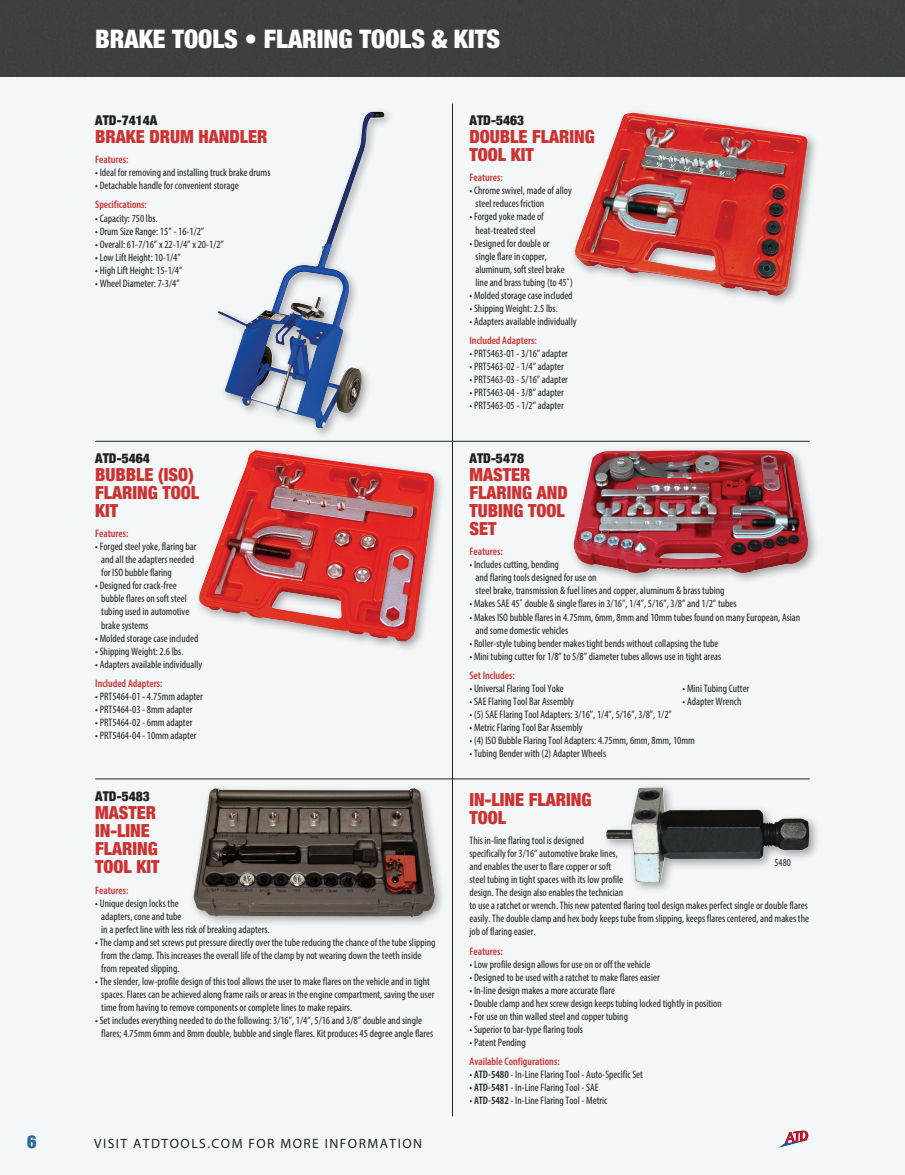
<style>
.page{position:relative;width:905px;height:1175px;background:#fff}
.page>*{position:absolute;margin:0;border:0;box-sizing:border-box;transform-origin:0 0}
.t1{font:900 condensed 25.5px "Helvetica Neue";color:#fff}
.t2{font:900 condensed 18px/18px "Helvetica Neue";color:#cd3232}
.t3{font:900 condensed 18px "Helvetica Neue";color:#2c679b}
.t4{font:900 condensed 13.5px "Helvetica Neue";color:#231f20}
.t5{font:13.5px "Myriad Pro";letter-spacing:.11em;color:#231f20}
.t6{font:condensed 10.8px/13px "Myriad Pro";color:#231f20}
.t7{font:600 condensed 10.8px "Myriad Pro";color:#cd3232}
.t8{font:condensed 10.5px "Myriad Pro";color:#231f20}
.s1{font-weight:600}
</style>
<div class="page">
<div style="left:0;top:0;width:904px;height:1174px;background:#f4f7f8"></div>
<svg style="left:792px;top:1130px;width:11px;height:11px"></svg>
<div style="left:0;top:0;width:904px;height:76px;background:#3f3f3f"></div>
<hr style="left:452px;top:104px;width:1px;height:1012px;background:#231f20">
<hr style="left:95px;top:441px;width:714px;height:1px;background:#231f20">
<hr style="left:95px;top:778px;width:714px;height:1px;background:#231f20">
<div style="left:569px;top:445px;width:250px;height:139px;background:#231f20;opacity:.4"></div>
<img style="left:573px;top:450px;width:235px;height:124px">
<div style="left:601px;top:782px;width:219px;height:111px;background:#231f20;opacity:.4"></div>
<img style="left:606px;top:787px;width:53px;height:95px">
<div style="left:570px;top:108px;width:248px;height:199px;background:#231f20;opacity:.4"></div>
<img style="left:573px;top:113px;width:235px;height:184px">
<div style="left:194px;top:445px;width:251px;height:207px;background:#231f20;opacity:.4"></div>
<img style="left:199px;top:450px;width:155px;height:183px">
<div style="left:189px;top:784px;width:257px;height:143px;background:#231f20;opacity:.4"></div>
<img style="left:194px;top:788px;width:221px;height:128px">
<img style="left:218px;top:112px;width:153px;height:316px">
<h2 class="t3" style="left:27px;top:1126px;width:11px">6</h2>
<h1 class="t1" style="left:95px;top:18px;width:406px">BRAKE TOOLS • FLARING TOOLS &amp; KITS</h1>
<p class="t4" style="left:95px;top:109px;width:64px">ATD-7414A</p>
<h2 class="t2" style="left:95px;top:127px;width:174px">BRAKE DRUM HANDLER</h2>
<p class="t7" style="left:95px;top:153px;width:35px">Features:</p>
<p class="t6" style="left:95px;top:166px;width:177px">• Ideal for removing and installing truck brake drums</p>
<p class="t6" style="left:95px;top:179px;width:145px">• Detachable handle for convenient storage</p>
<p class="t7" style="left:95px;top:198px;width:53px">Specifications:</p>
<p class="t6" style="left:95px;top:211px;width:64px">• Capacity: 750 lbs.</p>
<p class="t6" style="left:95px;top:224px;width:111px">• Drum Size Range: 15” - 16-1/2”</p>
<p class="t6" style="left:95px;top:237px;width:130px">• Overall: 61-7/16” x 22-1/4” x 20-1/2”</p>
<p class="t6" style="left:95px;top:250px;width:87px">• Low Lift Height: 10-1/4”</p>
<p class="t6" style="left:95px;top:263px;width:89px">• High Lift Height: 15-1/4”</p>
<p class="t6" style="left:95px;top:276px;width:86px">• Wheel Diameter: 7-3/4”</p>
<p class="t4" style="left:95px;top:447px;width:56px">ATD-5464</p>
<h2 class="t2" style="left:95px;top:464px;width:106px">BUBBLE (ISO)<br>FLARING TOOL<br>KIT</h2>
<p class="t7" style="left:95px;top:527px;width:35px">Features:</p>
<p class="t6" style="left:101px;top:540px;width:97px;text-indent:-6px">• Forged steel yoke, flaring bar and all the adapters needed for ISO bubble flaring</p>
<p class="t6" style="left:101px;top:579px;width:90px;text-indent:-6px">• Designed for crack-free bubble flares on soft steel tubing used in automotive brake systems</p>
<p class="t6" style="left:95px;top:631px;width:105px">• Molded storage case included</p>
<p class="t6" style="left:95px;top:644px;width:90px">• Shipping Weight: 2.6 lbs.</p>
<p class="t6" style="left:95px;top:657px;width:108px">• Adapters available individually</p>
<p class="t7" style="left:95px;top:676px;width:69px">Included Adapters:</p>
<p class="t6" style="left:95px;top:689px;width:109px">• PRT5464-01 - 4.75mm adapter</p>
<p class="t6" style="left:95px;top:702px;width:99px">• PRT5464-03 - 8mm adapter</p>
<p class="t6" style="left:95px;top:715px;width:99px">• PRT5464-02 - 6mm adapter</p>
<p class="t6" style="left:95px;top:728px;width:103px">• PRT5464-04 - 10mm adapter</p>
<p class="t4" style="left:95px;top:785px;width:56px">ATD-5483</p>
<h2 class="t2" style="left:95px;top:803px;width:66px">MASTER<br>IN-LINE<br>FLARING<br>TOOL KIT</h2>
<p class="t7" style="left:95px;top:883px;width:35px">Features:</p>
<p class="t6" style="left:101px;top:896px;width:170px;text-indent:-6px">• Unique design locks the<br>adapters, cone and tube<br>in a perfect line with less risk of breaking adapters.</p>
<p class="t6" style="left:101px;top:935px;width:336px;text-indent:-6px">• The clamp and set screws put pressure directly over the tube reducing the chance of the tube slipping from the clamp. This increases the overall life of the clamp by not wearing down the teeth inside from repeated slipping.</p>
<p class="t6" style="left:101px;top:974px;width:334px;text-indent:-6px">• The slender, low-profile design of this tool allows the user to make flares on the vehicle and in tight spaces. Flares can be achieved along frame rails or areas in the engine compartment, saving the user time from having to remove components or complete lines to make repairs.</p>
<p class="t6" style="left:101px;top:1014px;width:333px;text-indent:-6px">• Set includes everything needed to do the following: 3/16”, 1/4”, 5/16 and 3/8” double and single flares; 4.75mm 6mm and 8mm double, bubble and single flares. Kit produces 45 degree angle flares</p>
<p class="t5" style="left:94px;top:1135px;width:329px">VISIT ATDTOOLS.COM FOR MORE INFORMATION</p>
<p class="t4" style="left:469px;top:109px;width:56px">ATD-5463</p>
<h2 class="t2" style="left:469px;top:127px;width:127px">DOUBLE FLARING<br>TOOL KIT</h2>
<p class="t7" style="left:469px;top:171px;width:35px">Features:</p>
<p class="t6" style="left:475px;top:184px;width:98px;text-indent:-6px">• Chrome swivel, made of alloy steel reduces friction</p>
<p class="t6" style="left:469px;top:210px;width:76px;text-align:center">• Forged yoke made of heat-treated steel</p>
<p class="t6" style="left:475px;top:236px;width:99px;text-indent:-6px">• Designed for double or<br>single flare in copper, aluminum, soft steel brake line and brass tubing (to 45˚)</p>
<p class="t6" style="left:469px;top:288px;width:105px">• Molded storage case included</p>
<p class="t6" style="left:469px;top:301px;width:90px">• Shipping Weight: 2.5 lbs.</p>
<p class="t6" style="left:469px;top:315px;width:108px">• Adapters available individually</p>
<p class="t7" style="left:469px;top:334px;width:69px">Included Adapters:</p>
<p class="t6" style="left:469px;top:347px;width:100px">• PRT5463-01 - 3/16” adapter</p>
<p class="t6" style="left:469px;top:360px;width:96px">• PRT5463-02 - 1/4” adapter</p>
<p class="t6" style="left:469px;top:373px;width:100px">• PRT5463-03 - 5/16” adapter</p>
<p class="t6" style="left:469px;top:386px;width:96px">• PRT5463-04 - 3/8” adapter</p>
<p class="t6" style="left:469px;top:399px;width:96px">• PRT5463-05 - 1/2” adapter</p>
<p class="t4" style="left:469px;top:447px;width:56px">ATD-5478</p>
<h2 class="t2" style="left:469px;top:464px;width:100px">MASTER<br>FLARING AND<br>TUBING TOOL<br>SET</h2>
<p class="t7" style="left:469px;top:545px;width:35px">Features:</p>
<p class="t6" style="left:475px;top:558px;width:250px;text-indent:-6px">• Includes cutting, bending<br>and flaring tools designed for use on<br>steel brake, transmission &amp; fuel lines and copper, aluminum &amp; brass tubing</p>
<p class="t6" style="left:469px;top:597px;width:268px">• Makes SAE 45˚ double &amp; single flares in 3/16”, 1/4”, 5/16”, 3/8” and 1/2” tubes</p>
<p class="t6" style="left:475px;top:610px;width:326px;text-indent:-6px">• Makes ISO bubble flares in 4.75mm, 6mm, 8mm and 10mm tubes found on many European, Asian and some domestic vehicles</p>
<p class="t6" style="left:469px;top:636px;width:250px">• Roller-style tubing bender makes tight bends without collapsing the tube</p>
<p class="t6" style="left:469px;top:649px;width:253px">• Mini tubing cutter for 1/8” to 5/8” diameter tubes allows use in tight areas</p>
<p class="t7" style="left:469px;top:668px;width:47px">Set Includes:</p>
<p class="t6" style="left:469px;top:681px;width:96px">• Universal Flaring Tool Yoke</p>
<p class="t6" style="left:682px;top:681px;width:68px">• Mini Tubing Cutter</p>
<p class="t6" style="left:469px;top:694px;width:106px">• SAE Flaring Tool Bar Assembly</p>
<p class="t6" style="left:682px;top:694px;width:60px">• Adapter Wrench</p>
<p class="t6" style="left:469px;top:707px;width:204px">• (5) SAE Flaring Tool Adapters: 3/16”, 1/4”, 5/16”, 3/8”, 1/2”</p>
<p class="t6" style="left:469px;top:720px;width:115px">• Metric Flaring Tool Bar Assembly</p>
<p class="t6" style="left:469px;top:733px;width:227px">• (4) ISO Bubble Flaring Tool Adapters: 4.75mm, 6mm, 8mm, 10mm</p>
<p class="t6" style="left:469px;top:747px;width:138px">• Tubing Bender with (2) Adapter Wheels</p>
<h2 class="t2" style="left:469px;top:789px;width:123px">IN-LINE FLARING<br>TOOL</h2>
<p class="t6" style="left:469px;top:833px;width:341px">This in-line flaring tool is designed<br>specifically for 3/16” automotive brake lines,<br>and enables the user to flare copper or soft<br>steel tubing in tight spaces with its low profile<br>design. The design also enables the technician<br>to use a ratchet or wrench. This new patented flaring tool design makes perfect single or double flares easily. The double clamp and hex body keeps tube from slipping, keeps flares centered, and makes the job of flaring easier.</p>
<p class="t7" style="left:469px;top:944px;width:35px">Features:</p>
<p class="t6" style="left:469px;top:957px;width:182px">• Low profile design allows for use on or off the vehicle</p>
<p class="t6" style="left:469px;top:970px;width:192px">• Designed to be used with a ratchet to make flares easier</p>
<p class="t6" style="left:469px;top:983px;width:147px">• In-line design makes a more accurate flare</p>
<p class="t6" style="left:469px;top:996px;width:254px">• Double clamp and hex screw design keeps tubing locked tightly in position</p>
<p class="t6" style="left:469px;top:1009px;width:160px">• For use on thin walled steel and copper tubing</p>
<p class="t6" style="left:469px;top:1022px;width:115px">• Superior to bar-type flaring tools</p>
<p class="t6" style="left:469px;top:1035px;width:58px">• Patent Pending</p>
<p class="t7" style="left:469px;top:1054px;width:92px">Available Configurations:</p>
<p class="t6" style="left:469px;top:1067px;width:175px">• <span class="s1">ATD-5480</span> - In-Line Flaring Tool - Auto-Specific Set</p>
<p class="t6" style="left:469px;top:1080px;width:131px">• <span class="s1">ATD-5481</span> - In-Line Flaring Tool - SAE</p>
<p class="t6" style="left:469px;top:1093px;width:139px">• <span class="s1">ATD-5482</span> - In-Line Flaring Tool - Metric</p>
<p class="t8" style="left:774px;top:856px;width:18px">5480</p>
</div>
